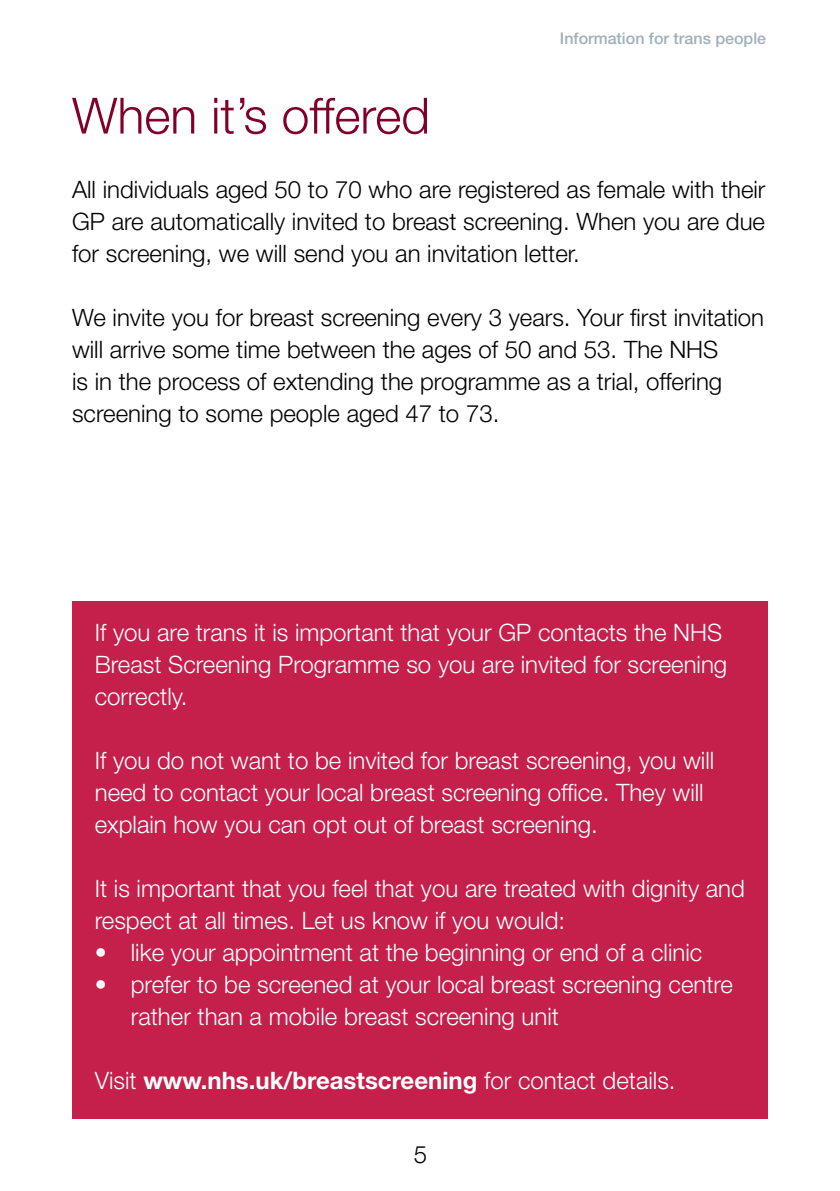
<style>
.page{position:relative;width:840px;height:1191px;background:#fff}
.page>*{position:absolute;margin:0;border:0;box-sizing:border-box;transform-origin:0 0}
.t1{font:300 50px "Helvetica Neue LT Std";color:#800029}
.t2{font:300 24px/32px "Helvetica Neue LT Std";color:#fff}
.t3{font:300 24px/32px "Helvetica Neue LT Std";color:#000;text-align:justify}
.t4{font:700 24px "Helvetica Neue LT Std";color:#fff}
.t5{font:500 16px "Helvetica Neue LT Std";color:#a0afb9}
.s1{font-weight:300}
</style>
<div class="page">
<div style="left:72px;top:601px;width:695px;height:518px;background:#c51f4b"></div>
<h1 class="t1" style="left:72px;top:85px;width:359px">When it’s offered</h1>
<p class="t5" style="left:559px;top:29px;width:207px">Information for trans people</p>
<p class="t3" style="left:72px;top:172px;width:694px">All individuals aged 50 to 70 who are registered as female with their GP are automatically invited to breast screening. When you are due for screening, we will send you an invitation letter.</p>
<p class="t3" style="left:72px;top:300px;width:693px;text-align:left">We invite you for breast screening every 3 years. Your first invitation will arrive some time between the ages of 50 and 53. The NHS<br>is in the process of extending the programme as a trial, offering screening to some people aged 47 to 73.</p>
<p class="t2" style="left:95px;top:616px;width:633px">If you are trans it is important that your GP contacts the NHS<br>Breast Screening Programme so you are invited for screening correctly.</p>
<p class="t2" style="left:95px;top:744px;width:620px">If you do not want to be invited for breast screening, you will need to contact your local breast screening office. They will explain how you can opt out of breast screening.</p>
<p class="t2" style="left:95px;top:872px;width:651px">It is important that you feel that you are treated with dignity and respect at all times. Let us know if you would:</p>
<p class="t2" style="left:95px;top:936px;width:608px">• like your appointment at the beginning or end of a clinic</p>
<p class="t2" style="left:131px;top:968px;width:603px;text-indent:-36px">• prefer to be screened at your local breast screening centre rather than a mobile breast screening unit</p>
<p class="t4" style="left:95px;top:1065px;width:582px"><span class="s1">Visit</span> www.nhs.uk/breastscreening <span class="s1">for contact details.</span></p>
<p class="t3" style="left:413px;top:1137px;width:15px">5</p>
</div>
